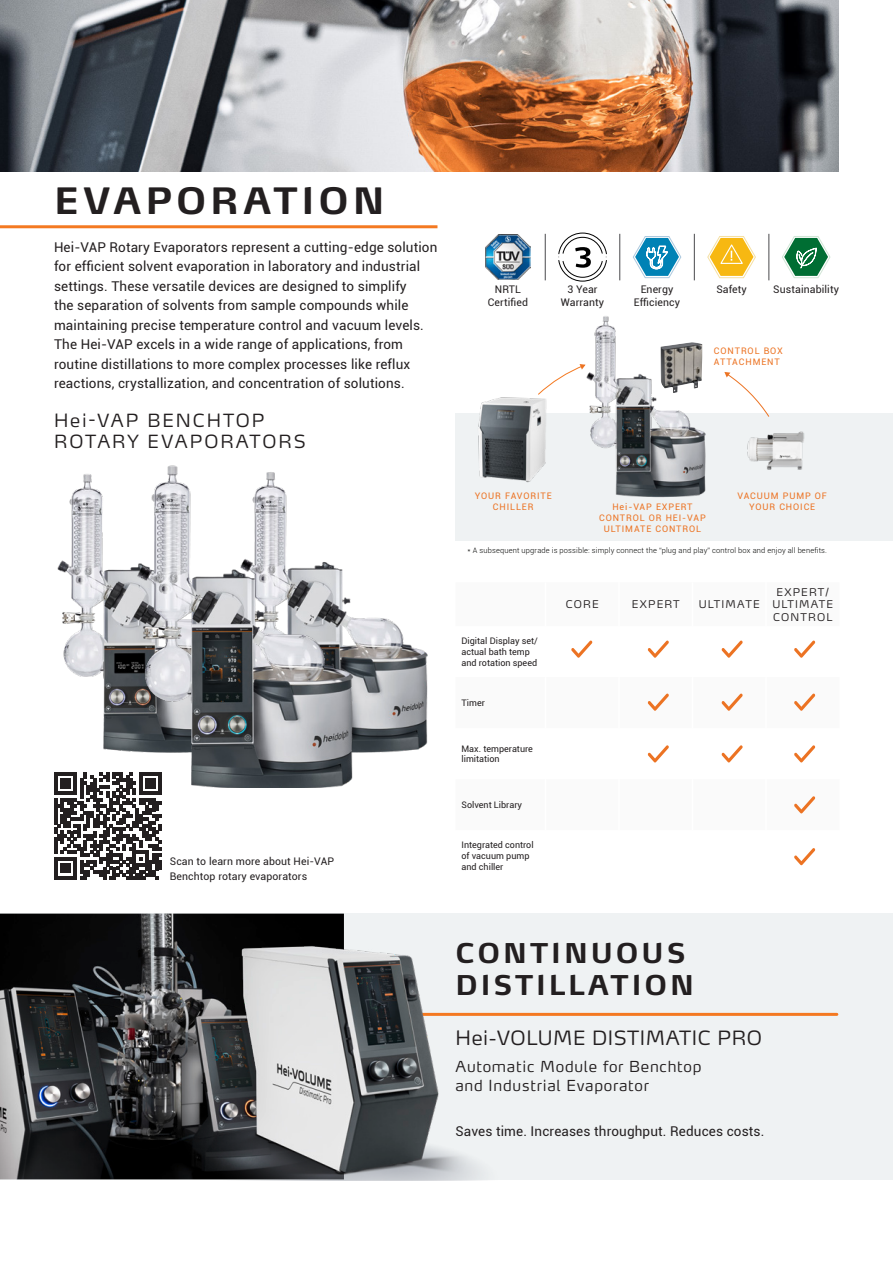
<style>
.page{position:relative;width:893px;height:1263px;background:#fff}
.page>*{position:absolute;margin:0;border:0;box-sizing:border-box;transform-origin:0 0}
.t1{font:700 36px "Max OT";letter-spacing:.11em;color:#231f20}
.t2{font:700 27px "Max OT";letter-spacing:.11em;color:#231f20}
.Body_Paragraph{font:300 19.5px "Max OT";letter-spacing:.03em;color:#231f20}
.t3{font:300 18px/21.6px "Max OT";letter-spacing:.11em;color:#231f20}
.Body_Paragraph-2{font:300 15px/19.5px "Max OT";letter-spacing:.05em;color:#231f20}
.Body_Copy{font:13.5px/19.5px "Roboto";letter-spacing:.01em;color:#231f20}
.Body_Paragraph-3{font:13.5px "Roboto";letter-spacing:.01em;color:#231f20}
.Body_Copy-2{font:10.5px/13.5px "Roboto";letter-spacing:.01em;color:#231f20;text-align:center}
.t4{font:300 10.5px/12.6px "Max OT";letter-spacing:.11em;color:#231f20;text-align:center}
.t5{font:9px/10.8px "Roboto";color:#231f20}
.t6{font:9px/10.8px "Roboto";letter-spacing:.1em;color:#ec7323;text-align:center}
.t7{font:300 7.5px "Roboto";letter-spacing:.02em;color:#040503}
</style>
<div class="page">
<div style="left:0;top:914px;width:893px;height:266px;background:#eff2f3"></div>
<svg style="left:54px;top:772px;width:108px;height:108px"></svg>
<img style="left:0;top:0;width:839px;height:171px">
<div style="left:455px;top:413px;width:438px;height:128px;background:#eff2f3"></div>
<hr style="left:0;top:225px;width:437px;height:3px;background:#f47921">
<hr style="left:266px;top:1013px;width:571px;height:3px;background:#f47921">
<img style="left:0;top:914px;width:344px;height:265px">
<img style="left:178px;top:942px;width:324px;height:238px">
<img style="left:586px;top:316px;width:120px;height:182px">
<img style="left:748px;top:431px;width:56px;height:39px">
<img style="left:661px;top:342px;width:41px;height:51px">
<svg style="left:538px;top:364px;width:48px;height:31px"></svg>
<svg style="left:724px;top:372px;width:46px;height:45px"></svg>
<img style="left:478px;top:397px;width:69px;height:85px">
<svg style="left:571px;top:640px;width:22px;height:18px"></svg>
<svg style="left:721px;top:640px;width:22px;height:18px"></svg>
<svg style="left:648px;top:640px;width:21px;height:18px"></svg>
<svg style="left:794px;top:640px;width:21px;height:18px"></svg>
<svg style="left:794px;top:848px;width:21px;height:17px"></svg>
<svg style="left:794px;top:796px;width:21px;height:17px"></svg>
<svg style="left:794px;top:745px;width:21px;height:18px"></svg>
<svg style="left:721px;top:745px;width:22px;height:18px"></svg>
<svg style="left:648px;top:745px;width:21px;height:18px"></svg>
<svg style="left:721px;top:693px;width:22px;height:18px"></svg>
<svg style="left:794px;top:693px;width:21px;height:18px"></svg>
<svg style="left:648px;top:693px;width:21px;height:18px"></svg>
<img style="left:360px;top:618px;width:68px;height:135px">
<img style="left:57px;top:474px;width:78px;height:278px">
<img style="left:135px;top:465px;width:225px;height:322px">
<svg style="left:558px;top:233px;width:49px;height:48px"></svg>
<svg style="left:782px;top:236px;width:49px;height:42px"></svg>
<svg style="left:707px;top:236px;width:49px;height:42px"></svg>
<svg style="left:633px;top:236px;width:49px;height:42px"></svg>
<hr style="left:619px;top:234px;width:1px;height:46px;background:#4a4a4d">
<hr style="left:545px;top:234px;width:1px;height:46px;background:#4a4a4d">
<hr style="left:694px;top:234px;width:1px;height:46px;background:#4a4a4d">
<hr style="left:768px;top:234px;width:1px;height:46px;background:#4a4a4d">
<img style="left:485px;top:234px;width:46px;height:46px">
<p class="t1" style="left:54px;top:178px;width:332px">EVAPORATION</p>
<p class="Body_Copy" style="left:54px;top:237px;width:385px">Hei-VAP Rotary Evaporators represent a cutting-edge solution for efficient solvent evaporation in laboratory and industrial settings. These versatile devices are designed to simplify<br>the separation of solvents from sample compounds while maintaining precise temperature control and vacuum levels.<br>The Hei-VAP excels in a wide range of applications, from routine distillations to more complex processes like reflux reactions, crystallization, and concentration of solutions.</p>
<p class="t3" style="left:54px;top:409px;width:253px">Hei-VAP BENCHTOP<br>ROTARY EVAPORATORS</p>
<p class="Body_Copy-2" style="left:170px;top:853px;width:166px;line-height:15px;text-align:left">Scan to learn more about Hei-VAP<br>Benchtop rotary evaporators</p>
<p class="Body_Copy-2" style="left:495px;top:282px;width:28px">NRTL</p>
<p class="Body_Copy-2" style="left:716px;top:282px;width:32px">Safety</p>
<p class="Body_Copy-2" style="left:773px;top:282px;width:67px">Sustainability</p>
<p class="Body_Copy-2" style="left:488px;top:295px;width:42px">Certified</p>
<p class="Body_Copy-2" style="left:561px;top:282px;width:45px">3 Year<br>Warranty</p>
<p class="Body_Copy-2" style="left:634px;top:282px;width:48px">Energy<br>Efficiency</p>
<p class="t6" style="left:714px;top:345px;width:70px">CONTROL BOX</p>
<p class="t6" style="left:714px;top:356px;width:67px">ATTACHMENT</p>
<p class="t6" style="left:737px;top:490px;width:91px">VACUUM PUMP OF</p>
<p class="t6" style="left:749px;top:501px;width:68px">YOUR CHOICE</p>
<p class="t7" style="left:467px;top:545px;width:361px">* A subsequent upgrade is possible: simply connect the “plug and play” control box and enjoy all benefits.</p>
<p class="t6" style="left:475px;top:490px;width:78px">YOUR FAVORITE</p>
<p class="t6" style="left:493px;top:501px;width:42px">CHILLER</p>
<p class="t6" style="left:599px;top:501px;width:108px">Hei-VAP EXPERT<br>CONTROL OR HEI-VAP<br>ULTIMATE CONTROL</p>
<p class="t5" style="left:461px;top:635px;width:78px">Digital Display set/ actual bath temp and rotation speed</p>
<p class="t5" style="left:461px;top:697px;width:25px">Timer</p>
<p class="t5" style="left:461px;top:743px;width:73px">Max. temperature limitation</p>
<p class="t5" style="left:461px;top:799px;width:62px">Solvent Library</p>
<p class="t5" style="left:461px;top:839px;width:74px">Integrated control of vacuum pump and chiller</p>
<p class="t4" style="left:566px;top:598px;width:35px">CORE</p>
<p class="t4" style="left:632px;top:598px;width:49px">EXPERT</p>
<p class="t4" style="left:699px;top:598px;width:62px">ULTIMATE</p>
<p class="t4" style="left:772px;top:585px;width:62px">EXPERT/<br>ULTIMATE<br>CONTROL</p>
<p class="t2" style="left:456px;top:935px;width:232px">CONTINUOUS</p>
<p class="t2" style="left:456px;top:968px;width:240px">DISTILLATION</p>
<p class="Body_Paragraph" style="left:455px;top:1025px;width:308px">Hei-VOLUME DISTIMATIC PRO</p>
<p class="Body_Paragraph-2" style="left:455px;top:1056px;width:247px">Automatic Module for Benchtop and Industrial Evaporator</p>
<p class="Body_Paragraph-3" style="left:455px;top:1122px;width:310px">Saves time. Increases throughput. Reduces costs.</p>
</div>
